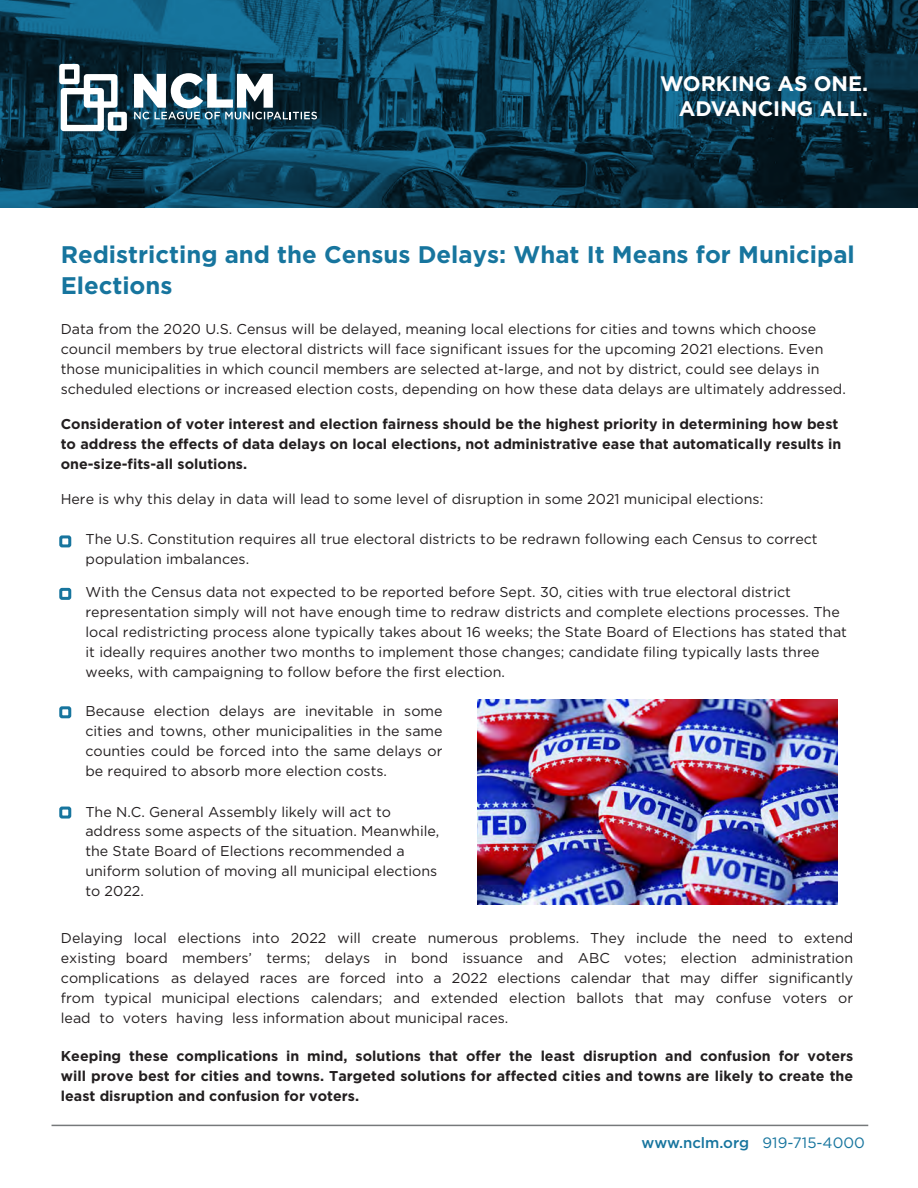
<style>
.page{position:relative;width:918px;height:1188px;background:#fff}
.page>*{position:absolute;margin:0;border:0;box-sizing:border-box;transform-origin:0 0}
.t1{font:700 24px/30.5px "Gotham";color:#17759e}
.t2{font:700 21px "Gotham";color:#fff}
.t3{font:500 15px "Gotham";color:#17759e}
.t4{font:14.25px/20px "Gotham";color:#231f20}
.t5{font:700 14.25px/20px "Gotham";color:#231f20}
.s1{font-weight:400}
</style>
<div class="page">
<svg style="left:0;top:0;width:918px;height:207px;background:#0b3e55"></svg>
<hr style="left:52px;top:1125px;width:816px;height:1px;background:#76797a">
<div style="left:59px;top:535px;width:12px;height:12px;border:3px solid #17759e"></div>
<div style="left:59px;top:588px;width:12px;height:12px;border:3px solid #17759e"></div>
<div style="left:59px;top:706px;width:12px;height:12px;border:3px solid #17759e"></div>
<div style="left:59px;top:807px;width:12px;height:12px;border:3px solid #17759e"></div>
<svg style="left:59px;top:64px;width:68px;height:67px"></svg>
<svg style="left:134px;top:73px;width:183px;height:46px"></svg>
<img style="left:477px;top:700px;width:361px;height:204px">
<p class="t2" style="left:660px;top:69px;width:210px">WORKING AS ONE.</p>
<p class="t2" style="left:679px;top:94px;width:191px">ADVANCING ALL.</p>
<p class="t1" style="left:61px;top:239px;width:796px">Redistricting and the Census Delays: What It Means for Municipal<br>Elections</p>
<p class="t4" style="left:61px;top:319px;width:787px">Data from the 2020 U.S. Census will be delayed, meaning local elections for cities and towns which choose council members by true electoral districts will face significant issues for the upcoming 2021 elections. Even those municipalities in which council members are selected at-large, and not by district, could see delays in scheduled elections or increased election costs, depending on how these data delays are ultimately addressed.</p>
<p class="t5" style="left:61px;top:414px;width:782px">Consideration of voter interest and election fairness should be the highest priority in determining how best to address the effects of data delays on local elections, not administrative ease that automatically results in one-size-fits-all solutions.</p>
<p class="t4" style="left:61px;top:488px;width:704px">Here is why this delay in data will lead to some level of disruption in some 2021 municipal elections:</p>
<p class="t4" style="left:86px;top:529px;width:734px">The U.S. Constitution requires all true electoral districts to be redrawn following each Census to correct population imbalances.</p>
<p class="t4" style="left:86px;top:582px;width:763px">With the Census data not expected to be reported before Sept. 30, cities with true electoral district representation simply will not have enough time to redraw districts and complete elections processes. The local redistricting process alone typically takes about 16 weeks; the State Board of Elections has stated that it ideally requires another two months to implement those changes; candidate filing typically lasts three weeks, with campaigning to follow before the first election.</p>
<p class="t4" style="left:85px;top:700px;width:359px;text-align:justify">Because election delays are inevitable in some cities and towns, other municipalities in the same counties could be forced into the same delays or be required to absorb more election costs.</p>
<p class="t4" style="left:85px;top:801px;width:356px">The N.C. General Assembly likely will act to address some aspects of the situation. Meanwhile, the State Board of Elections recommended a uniform solution of moving all municipal elections to 2022.</p>
<p class="t4" style="left:61px;top:928px;width:794px;text-align:justify">Delaying local elections into 2022 will create numerous problems. They include the need to extend existing board members’ terms; delays in bond issuance and ABC votes; election administration complications as delayed races are forced into a 2022 elections calendar that may differ significantly from typical municipal elections calendars; and extended election ballots that may confuse voters or lead to voters having less information about municipal races.</p>
<p class="t5" style="left:61px;top:1046px;width:794px;text-align:justify">Keeping these complications in mind, solutions that offer the least disruption and confusion for voters will prove best for cities and towns. Targeted solutions for affected cities and towns are likely to create the least disruption and confusion for voters.</p>
<p class="t3" style="left:642px;top:1133px;width:225px">www.nclm.org <span class="s1">919-715-4000</span></p>
</div>
